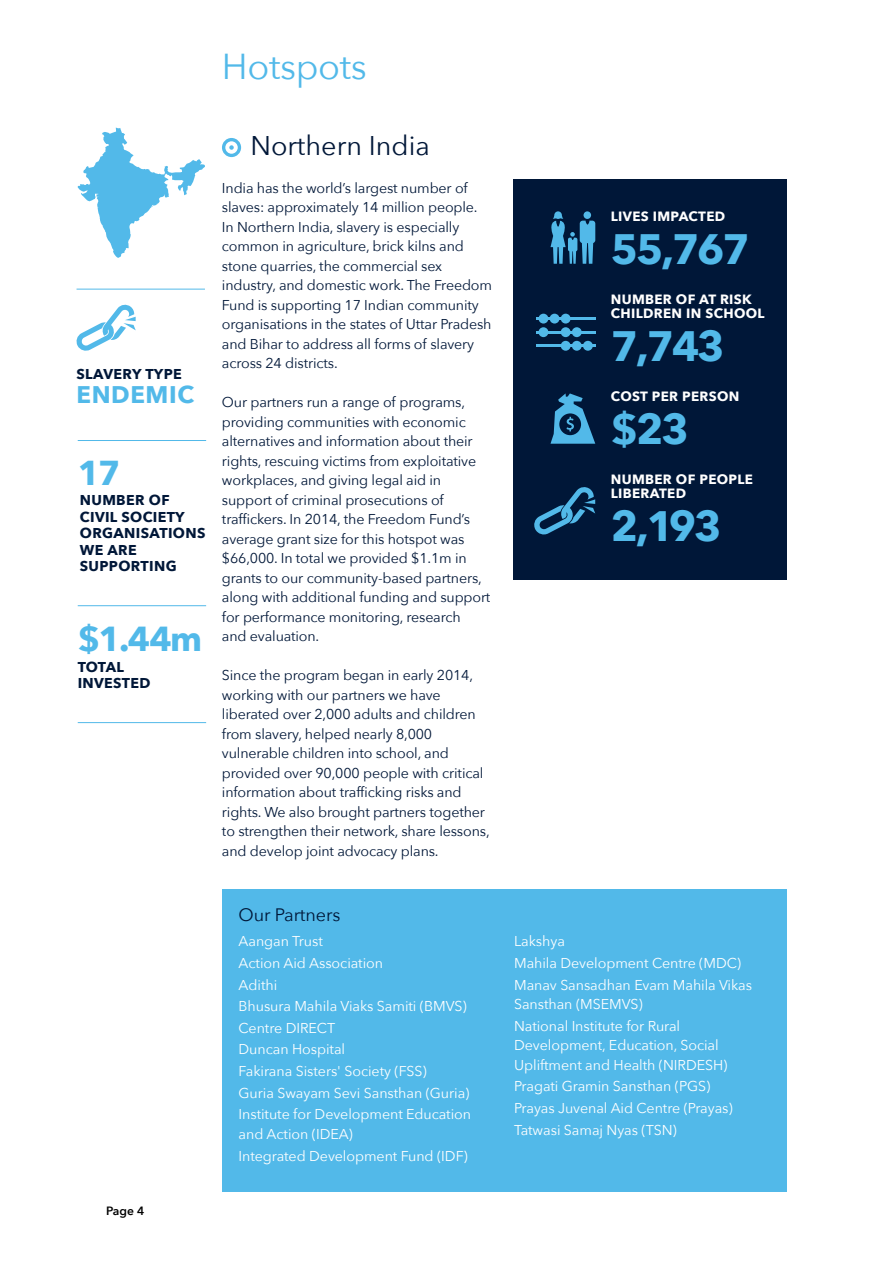
<style>
.page{position:relative;width:893px;height:1263px;background:#fff}
.page>*{position:absolute;margin:0;border:0;box-sizing:border-box;transform-origin:0 0}
.t1{font:700 42.45px "Avenir Next";letter-spacing:-.05em;color:#52b9e9}
.t2{font:36px "Avenir Next";letter-spacing:-.01em;color:#52b9e9}
.t3{font:700 34.65px "Avenir Next";color:#52b9e9}
.t4{font:700 34.5px "Avenir Next";color:#52b9e9}
.t5{font:27px "Avenir Next";color:#001738}
.t6{font:700 24px "Avenir Next";letter-spacing:.025em;color:#52b9e9}
.t7{font:18px "Avenir Next";letter-spacing:-.005em;color:#001738}
.t8{font:14.25px/19.5px "Avenir Next";letter-spacing:-.01em;color:#001738}
.t9{font:14.25px/21.6px "Avenir Next";letter-spacing:-.005em;color:#fff}
.t10{font:700 14.25px/16.5px "Avenir Next";letter-spacing:.025em;color:#001738}
.t11{font:700 13.5px/14.1px "Avenir Next";letter-spacing:.025em;color:#fff}
.t12{font:600 12px "Avenir Next";color:#000}
</style>
<div class="page">
<div style="left:513px;top:179px;width:274px;height:400px;background:#001738"></div>
<svg style="left:550px;top:211px;width:45px;height:53px"></svg>
<hr style="left:536px;top:317px;width:59px;height:3px;background:#52b9e9">
<div style="left:538px;top:314px;width:10px;height:10px;background:#52b9e9;border-radius:50%"></div>
<div style="left:550px;top:314px;width:9px;height:10px;background:#52b9e9;border-radius:50%"></div>
<div style="left:561px;top:314px;width:10px;height:10px;background:#52b9e9;border-radius:50%"></div>
<hr style="left:536px;top:331px;width:59px;height:2px;background:#52b9e9">
<div style="left:538px;top:327px;width:10px;height:10px;background:#52b9e9;border-radius:50%"></div>
<div style="left:561px;top:327px;width:10px;height:10px;background:#52b9e9;border-radius:50%"></div>
<div style="left:572px;top:327px;width:10px;height:10px;background:#52b9e9;border-radius:50%"></div>
<hr style="left:536px;top:345px;width:59px;height:2px;background:#52b9e9">
<div style="left:561px;top:341px;width:10px;height:10px;background:#52b9e9;border-radius:50%"></div>
<div style="left:572px;top:341px;width:10px;height:10px;background:#52b9e9;border-radius:50%"></div>
<div style="left:583px;top:341px;width:10px;height:10px;background:#52b9e9;border-radius:50%"></div>
<svg style="left:534px;top:487px;width:61px;height:48px"></svg>
<svg style="left:550px;top:393px;width:45px;height:51px"></svg>
<hr style="left:78px;top:440px;width:128px;height:1px;background:#52b9e9">
<hr style="left:77px;top:289px;width:128px;height:1px;background:#52b9e9">
<hr style="left:78px;top:605px;width:128px;height:1px;background:#52b9e9">
<hr style="left:78px;top:722px;width:128px;height:1px;background:#52b9e9">
<svg style="left:78px;top:128px;width:127px;height:130px"></svg>
<svg style="left:222px;top:138px;width:19px;height:19px"></svg>
<div style="left:222px;top:889px;width:565px;height:302px;background:#52b9e9"></div>
<svg style="left:76px;top:304px;width:60px;height:47px"></svg>
<h2 class="t2" style="left:222px;top:36px;width:146px">Hotspots</h2>
<p class="t10" style="left:77px;top:366px;width:107px">SLAVERY TYPE</p>
<h3 class="t6" style="left:77px;top:374px;width:119px">ENDEMIC</h3>
<h3 class="t4" style="left:78px;top:443px;width:44px">17</h3>
<p class="t10" style="left:80px;top:492px;width:127px">NUMBER OF<br>CIVIL SOCIETY<br>ORGANISATIONS<br>WE ARE<br>SUPPORTING</p>
<h3 class="t3" style="left:78px;top:609px;width:126px">$1.44m</h3>
<p class="t10" style="left:78px;top:658px;width:74px">TOTAL<br>INVESTED</p>
<h3 class="t5" style="left:250px;top:122px;width:181px">Northern India</h3>
<p class="t8" style="left:222px;top:178px;width:272px">India has the world’s largest number of slaves: approximately 14 million people.<br>In Northern India, slavery is especially common in agriculture, brick kilns and stone quarries, the commercial sex industry, and domestic work. The Freedom Fund is supporting 17 Indian community organisations in the states of Uttar Pradesh and Bihar to address all forms of slavery across 24 districts.</p>
<p class="t8" style="left:222px;top:392px;width:270px">Our partners run a range of programs, providing communities with economic alternatives and information about their rights, rescuing victims from exploitative workplaces, and giving legal aid in support of criminal prosecutions of traffickers. In 2014, the Freedom Fund’s average grant size for this hotspot was $66,000. In total we provided $1.1m in grants to our community-based partners, along with additional funding and support for performance monitoring, research<br>and evaluation.</p>
<p class="t8" style="left:222px;top:665px;width:269px">Since the program began in early 2014, working with our partners we have liberated over 2,000 adults and children from slavery, helped nearly 8,000 vulnerable children into school, and provided over 90,000 people with critical information about trafficking risks and rights. We also brought partners together to strengthen their network, share lessons, and develop joint advocacy plans.</p>
<p class="t12" style="left:106px;top:1200px;width:40px">Page 4</p>
<p class="t7" style="left:239px;top:899px;width:103px">Our Partners</p>
<p class="t9" style="left:239px;top:930px;width:234px">Aangan Trust<br>Action Aid Association<br>Adithi<br>Bhusura Mahila Viaks Samiti (BMVS)<br>Centre DIRECT<br>Duncan Hospital<br>Fakirana Sisters' Society (FSS)<br>Guria Swayam Sevi Sansthan (Guria)<br>Institute for Development Education</p>
<p class="t9" style="left:239px;top:1122px;width:231px">and Action (IDEA)<br>Integrated Development Fund (IDF)</p>
<p class="t11" style="left:611px;top:209px;width:116px">LIVES IMPACTED</p>
<h1 class="t1" style="left:611px;top:212px;width:141px">55,767</h1>
<p class="t11" style="left:611px;top:292px;width:155px">NUMBER OF AT RISK<br>CHILDREN IN SCHOOL</p>
<h1 class="t1" style="left:611px;top:309px;width:115px">7,743</h1>
<p class="t11" style="left:611px;top:389px;width:130px">COST PER PERSON</p>
<h1 class="t1" style="left:611px;top:392px;width:79px">$23</h1>
<p class="t11" style="left:611px;top:472px;width:144px">NUMBER OF PEOPLE<br>LIBERATED</p>
<h1 class="t1" style="left:611px;top:489px;width:112px">2,193</h1>
<p class="t9" style="left:514px;top:930px;width:239px">Lakshya<br>Mahila Development Centre (MDC)<br>Manav Sansadhan Evam Mahila Vikas</p>
<p class="t9" style="left:514px;top:993px;width:168px">Sansthan (MSEMVS)<br>National Institute for Rural</p>
<p class="t9" style="left:514px;top:1035px;width:215px;line-height:19.5px">Development, Education, Social<br>Upliftment and Health (NIRDESH)</p>
<p class="t9" style="left:514px;top:1075px;width:220px">Pragati Gramin Sansthan (PGS)<br>Prayas Juvenal Aid Centre (Prayas)<br>Tatwasi Samaj Nyas (TSN)</p>
</div>
